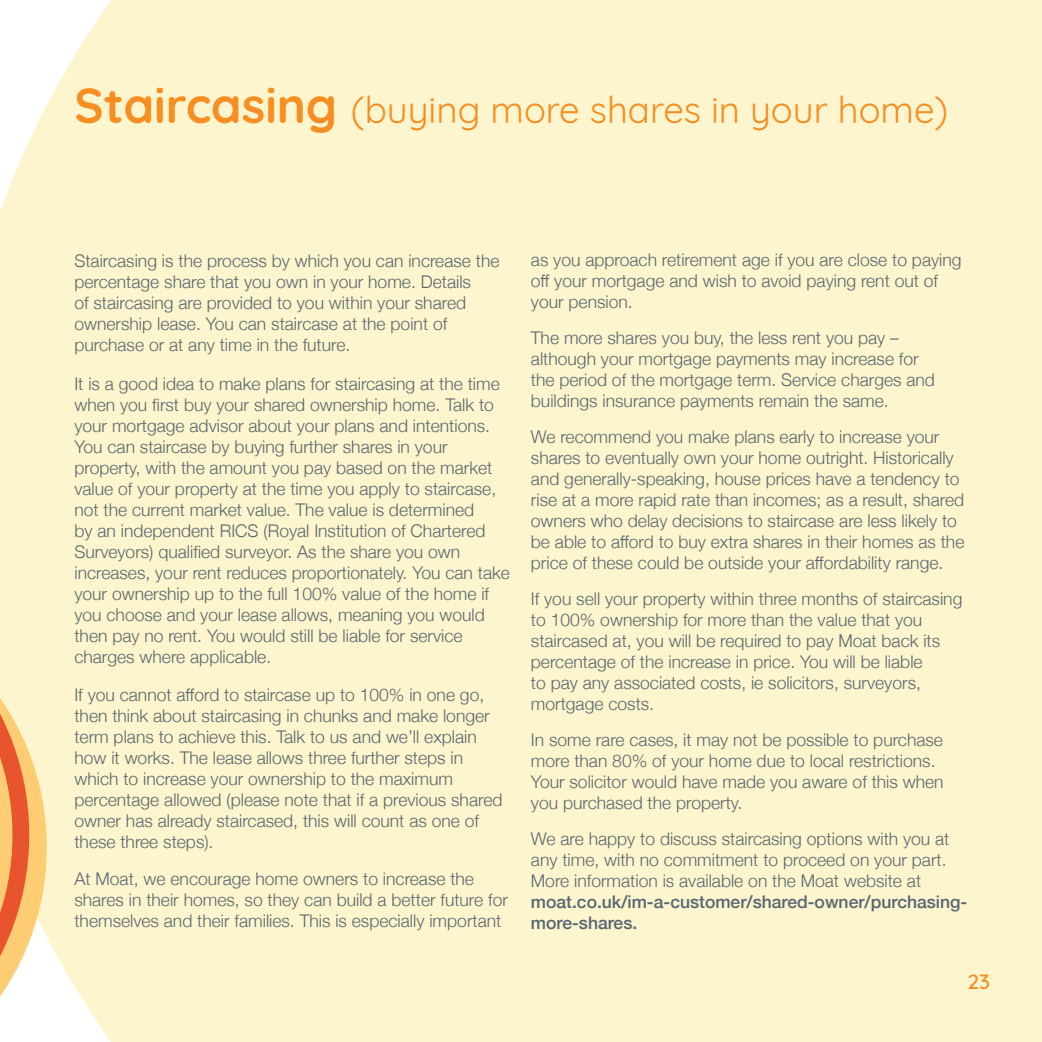
<style>
.page{position:relative;width:1042px;height:1042px;background:#fdf5cd}
.page>*{position:absolute;margin:0;border:0;box-sizing:border-box;transform-origin:0 0}
.t1{font:36.75px "Quicksand";color:#f68e21}
.t2{font:500 21px "Quicksand";color:#f68e21}
.t3{font:300 17.5px/21px "Helvetica Neue";color:#5a6670}
.s1{font-weight:700;font-size:49px}
.s2{color:#5b6771}
.s3{font-weight:500;color:#586673}
</style>
<div class="page">
<svg style="left:0;top:569px;width:47px;height:473px"></svg>
<p class="t1" style="left:74px;top:82px;width:875px"><span class="s1">Staircasing</span> (buying more shares in your home)</p>
<p class="t3" style="left:74px;top:249px;width:427px">Staircasing is the process by which you can increase the percentage share that you own in your home. Details<br>of staircasing are provided to you within your shared ownership lease. You can staircase at the point of purchase or at any time in the future.</p>
<p class="t3" style="left:74px;top:372px;width:437px">It is a good idea to make plans for staircasing at the time when you first buy your shared ownership home. Talk to your mortgage advisor about your plans and intentions.<br>You can staircase by buying further shares in your property, with the amount you pay based on the market value of your property at the time you apply to staircase, not the current market value. The value is determined<br>by an independent RICS (Royal Institution of Chartered Surveyors) qualified surveyor. As the share you own increases, your rent reduces proportionately. You can take your ownership up to the full 100% value of the home if you choose and your lease allows, meaning you would then pay no rent. You would still be liable for service charges where applicable.</p>
<p class="t3" style="left:74px;top:683px;width:429px">If you cannot afford to staircase up to 100% in one go, then think about staircasing in chunks and make longer term plans to achieve this. Talk to us and we’ll explain how it works. The lease allows three further steps in which to increase your ownership to the maximum percentage allowed (please note that if a previous shared owner has already staircased, this will count as one of these three steps).</p>
<p class="t3" style="left:74px;top:867px;width:435px">At Moat, we encourage home owners to increase the shares in their homes, so they can build a better future for themselves and their families. This is especially important</p>
<p class="t3" style="left:531px;top:248px;width:432px">as you approach retirement age if you are close to paying off your mortgage and wish to avoid paying rent out of your pension.</p>
<p class="t3" style="left:531px;top:326px;width:405px">The more shares you buy, the less rent you pay – although your mortgage payments may increase for the period of the mortgage term. Service charges and buildings insurance payments remain the same.</p>
<p class="t3" style="left:531px;top:425px;width:435px">We recommend you make plans early to increase your shares to eventually own your home outright. Historically and generally-speaking, house prices have a tendency to rise at a more rapid rate than incomes; as a result, shared owners who delay decisions to staircase are less likely to be able to afford to buy extra shares in their homes as the price of these could be outside your affordability range.</p>
<p class="t3" style="left:531px;top:587px;width:433px">If you sell your property within three months of staircasing to 100% ownership for more than the value that you staircased at, you will be required to pay Moat back its percentage of the increase in price. You will be liable<br>to pay any associated costs, ie solicitors, surveyors, mortgage costs.</p>
<p class="t3" style="left:531px;top:728px;width:414px">In some rare cases, it may not be possible to purchase more than 80% of your home due to local restrictions.<br>Your solicitor would have made you aware of this when you purchased the property.</p>
<p class="t3" style="left:531px;top:826px;width:438px">We are happy to discuss staircasing options with you at any time, with no commitment to proceed on your part.<br>More informati<span class="s2">on i</span>s available on the Moat website at <span class="s3">moat.co.uk/im-a-customer/shared-owner/purchasing&shy;more-shares.</span></p>
<p class="t2" style="left:967px;top:964px;width:24px">23</p>
</div>
